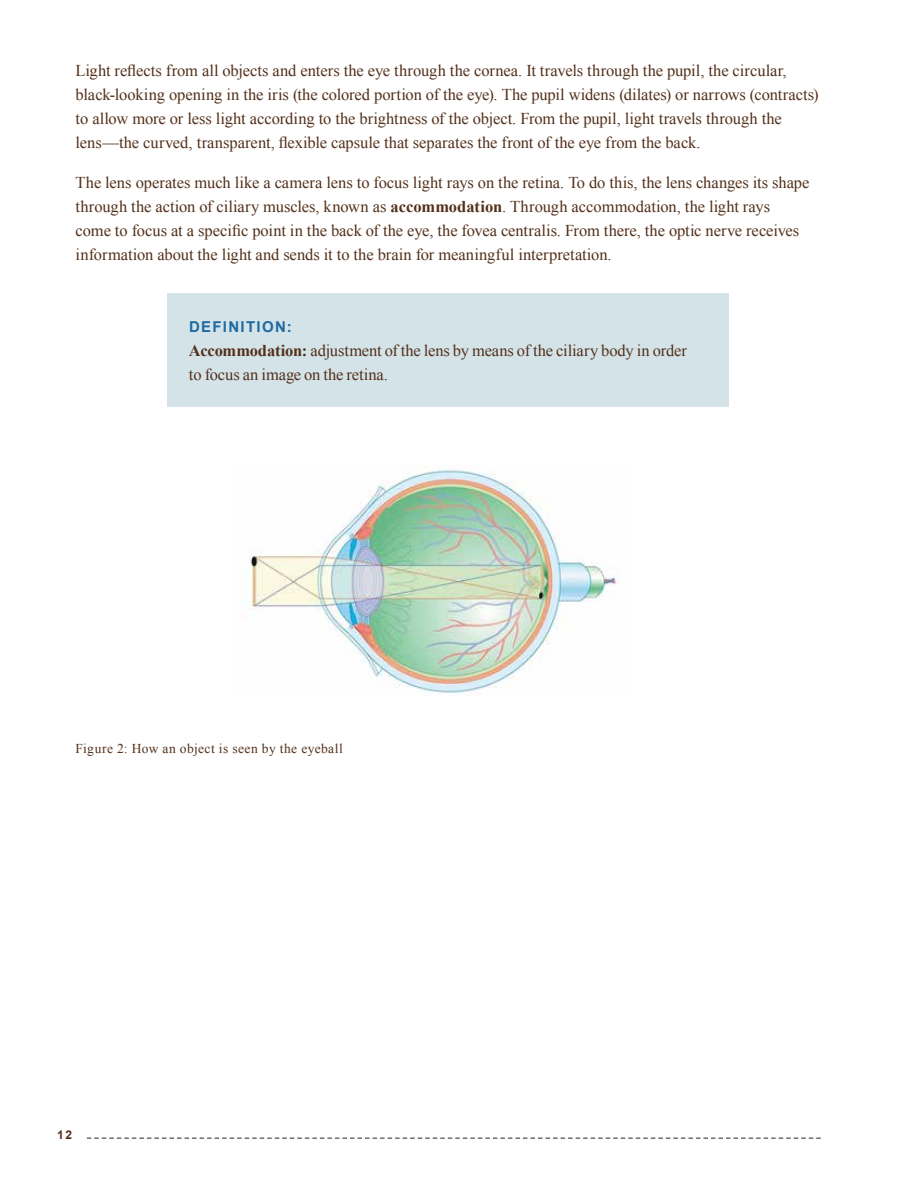
<style>
.page{position:relative;width:918px;height:1188px;background:#fff}
.page>*{position:absolute;margin:0;border:0;box-sizing:border-box;transform-origin:0 0}
.t1{font:16.5px/24px "Times New Roman";letter-spacing:-.005em;color:#54301a}
.t2{font:700 15px "Arial";letter-spacing:.09em;color:#1f69a3}
.t3{font:13.5px "Times New Roman";letter-spacing:.03em;color:#54301a}
.t4{font:700 12px "Arial";color:#54301a}
.s1{font-weight:700}
</style>
<div class="page">
<svg style="left:87px;top:1137px;width:734px;height:2px"></svg>
<div style="left:167px;top:293px;width:562px;height:114px;background:#d3e3e8"></div>
<img style="left:249px;top:465px;width:370px;height:228px">
<p class="t1" style="left:76px;top:58px;width:744px">Light reflects from all objects and enters the eye through the cornea. It travels through the pupil, the circular, black-looking opening in the iris (the colored portion of the eye). The pupil widens (dilates) or narrows (contracts) to allow more or less light according to the brightness of the object. From the pupil, light travels through the lens—the curved, transparent, flexible capsule that separates the front of the eye from the back.</p>
<p class="t1" style="left:76px;top:171px;width:735px">The lens operates much like a camera lens to focus light rays on the retina. To do this, the lens changes its shape through the action of ciliary muscles, known as <span class="s1">accommodation</span>. Through accommodation, the light rays come to focus at a specific point in the back of the eye, the fovea centralis. From there, the optic nerve receives information about the light and sends it to the brain for meaningful interpretation.</p>
<p class="t2" style="left:189px;top:317px;width:104px">DEFINITION:</p>
<p class="t1" style="left:189px;top:338px;width:499px"><span class="s1">Accommodation:</span> adjustment of the lens by means of the ciliary body in order to focus an image on the retina.</p>
<p class="t3" style="left:76px;top:739px;width:269px">Figure 2: How an object is seen by the eyeball</p>
<p class="t4" style="left:57px;top:1127px;width:16px">12</p>
</div>
